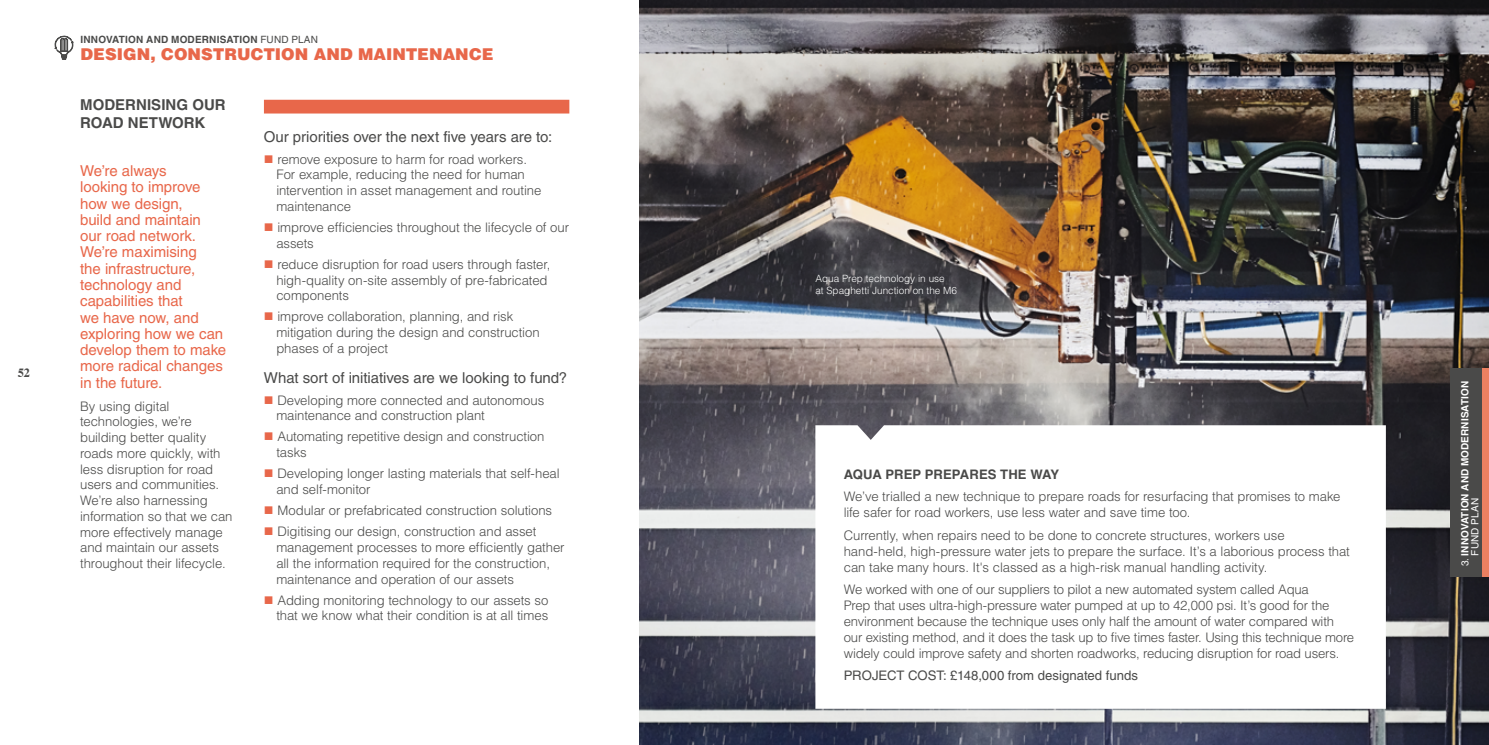
<style>
.page{position:relative;width:1489px;height:745px;background:#fff}
.page>*{position:absolute;margin:0;border:0;box-sizing:border-box;transform-origin:0 0}
.t1{font:900 16.25px "Helvetica LT Std";color:#e8674a}
.t2{font:15px/16.2px "Helvetica LT Std";letter-spacing:-.005em;color:#e8674a}
.t3{font:15px "Helvetica LT Std";letter-spacing:-.005em;color:#4a4a49}
.t4{font:700 15px/18px "Helvetica LT Std";color:#4a4a49}
.t5{font:300 13.12px/15.8px "Helvetica LT Std";letter-spacing:-.01em;color:#4a4a49}
.t6{font:13.12px "Helvetica LT Std";color:#4a4a49}
.t7{font:700 13.12px "Helvetica LT Std";color:#4a4a49}
.t8{font:700 12.5px "Dutch 801 BT";color:#4a4a49}
.t9{font:300 10px/12px "Helvetica LT Std";color:#fff}
.t10{font:700 10px/10px "Helvetica LT Std";letter-spacing:.01em;color:#fff}
.t11{font:700 10px "Helvetica LT Std";letter-spacing:.02em;color:#4a4a49}
.s1{font-weight:400}
</style>
<div class="page">
<img style="left:639px;top:0;width:849px;height:744px">
<svg style="left:815px;top:425px;width:570px;height:283px"></svg>
<div style="left:264px;top:100px;width:305px;height:13px;background:#e8674a"></div>
<svg style="left:54px;top:35px;width:20px;height:25px"></svg>
<div style="left:1450px;top:368px;width:38px;height:208px;background:#4a4a49"></div>
<div style="left:1482px;top:368px;width:6px;height:208px;background:#ec8061"></div>
<p class="t8" style="left:18px;top:365px;width:14px">52</p>
<p class="t11" style="left:80px;top:33px;width:239px">INNOVATION AND MODERNISATION <span class="s1">FUND PLAN</span></p>
<p class="t1" style="left:80px;top:43px;width:414px">DESIGN, CONSTRUCTION AND MAINTENANCE</p>
<p class="t4" style="left:80px;top:95px;width:147px">MODERNISING OUR<br>ROAD NETWORK</p>
<p class="t2" style="left:80px;top:163px;width:148px">We’re always<br>looking to improve how we design,<br>build and maintain<br>our road network.<br>We’re maximising<br>the infrastructure, technology and capabilities that<br>we have now, and exploring how we can develop them to make more radical changes in the future.</p>
<p class="t5" style="left:80px;top:397px;width:154px">By using digital technologies, we’re building better quality roads more quickly, with less disruption for road users and communities.<br>We’re also harnessing information so that we can more effectively manage and maintain our assets throughout their lifecycle.</p>
<p class="t3" style="left:264px;top:128px;width:290px">Our priorities over the next five years are to:</p>
<p class="t5" style="left:276px;top:151px;width:266px">remove exposure to harm for road workers.<br>For example, reducing the need for human intervention in asset management and routine maintenance</p>
<p class="t5" style="left:276px;top:219px;width:294px">improve efficiencies throughout the lifecycle of our assets</p>
<p class="t5" style="left:276px;top:256px;width:276px">reduce disruption for road users through faster, high-quality on-site assembly of pre-fabricated components</p>
<p class="t5" style="left:276px;top:308px;width:265px">improve collaboration, planning, and risk mitigation during the design and construction phases of a project</p>
<p class="t3" style="left:264px;top:369px;width:305px">What sort of initiatives are we looking to fund?</p>
<p class="t5" style="left:276px;top:391px;width:269px">Developing more connected and autonomous maintenance and construction plant</p>
<p class="t5" style="left:276px;top:428px;width:270px">Automating repetitive design and construction tasks</p>
<p class="t5" style="left:276px;top:465px;width:285px">Developing longer lasting materials that self-heal and self-monitor</p>
<p class="t5" style="left:277px;top:499px;width:276px;line-height:21.1px">Modular or prefabricated construction solutions<br>Digitising our design, construction and asset</p>
<p class="t5" style="left:276px;top:539px;width:290px">management processes to more efficiently gather all the information required for the construction, maintenance and operation of our assets</p>
<p class="t5" style="left:276px;top:591px;width:273px">Adding monitoring technology to our assets so that we know what their condition is at all times</p>
<p class="t9" style="left:815px;top:272px;width:143px">Aqua Prep technology in use<br>at Spaghetti Junction on the M6</p>
<p class="t7" style="left:843px;top:465px;width:217px">AQUA PREP PREPARES THE WAY</p>
<p class="t5" style="left:843px;top:488px;width:498px">We’ve trialled a new technique to prepare roads for resurfacing that promises to make life safer for road workers, use less water and save time too.</p>
<p class="t5" style="left:843px;top:527px;width:507px">Currently, when repairs need to be done to concrete structures, workers use hand-held, high-pressure water jets to prepare the surface. It’s a laborious process that can take many hours. It's classed as a high-risk manual handling activity.</p>
<p class="t5" style="left:843px;top:581px;width:512px">We worked with one of our suppliers to pilot a new automated system called Aqua<br>Prep that uses ultra-high-pressure water pumped at up to 42,000 psi. It’s good for the environment because the technique uses only half the amount of water compared with our existing method, and it does the task up to five times faster. Using this technique more widely could improve safety and shorten roadworks, reducing disruption for road users.</p>
<p class="t6" style="left:843px;top:667px;width:296px">PROJECT COST: £148,000 from designated funds</p>
<p class="t10" style="left:1459px;top:555px;width:176px;text-indent:-11px;rotate:-90deg"><span class="s1">3.</span> INNOVATION AND MODERNISATION<br><span class="s1">FUND PLAN</span></p>
</div>
